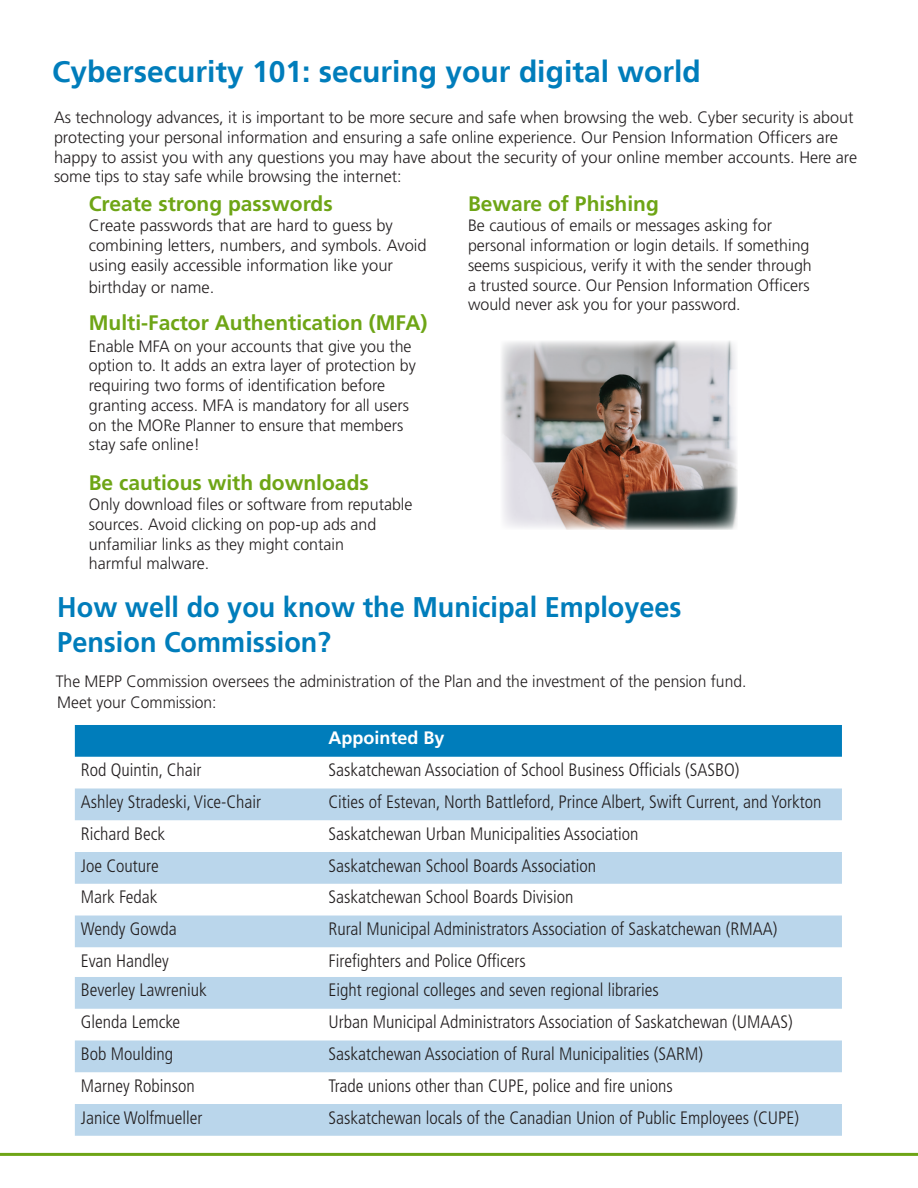
<style>
.page{position:relative;width:918px;height:1188px;background:#fff}
.page>*{position:absolute;margin:0;border:0;box-sizing:border-box;transform-origin:0 0}
.t1{font:700 30px "Frutiger LT";color:#007dbb}
.t2{font:700 28.5px "Frutiger LT Std";color:#007dbb;scale:.95 1}
.t3{font:700 21px "Frutiger LT Std";color:#6ea516}
.t4{font:300 condensed 18px "Frutiger LT Std";color:#231f20}
.t5{font:700 18px "Frutiger LT Std";color:#fff}
.t6{font:300 16.5px/19.8px "Frutiger LT Std";color:#231f20}
.t7{font:300 16.5px "Frutiger LT Std";color:#231f20;scale:.95 1}
</style>
<div class="page">
<hr style="left:0;top:1153px;width:918px;height:3px;background:#6ea516">
<img style="left:501px;top:341px;width:237px;height:189px">
<div style="left:75px;top:725px;width:767px;height:32px;background:#007dbb"></div>
<svg style="left:75px;top:788px;width:767px;height:348px;fill:#bad6eb"></svg>
<p class="t1" style="left:52px;top:54px;width:650px">Cybersecurity 101: securing your digital world</p>
<p class="t6" style="left:54px;top:108px;width:805px">As technology advances, it is important to be more secure and safe when browsing the web. Cyber security is about protecting your personal information and ensuring a safe online experience. Our Pension Information Officers are happy to assist you with any questions you may have about the security of your online member accounts. Here are some tips to stay safe while browsing the internet:</p>
<p class="t3" style="left:89px;top:192px;width:245px">Create strong passwords</p>
<p class="t6" style="left:89px;top:216px;width:340px">Create passwords that are hard to guess by combining letters, numbers, and symbols. Avoid using easily accessible information like your</p>
<p class="t6" style="left:89px;top:278px;width:127px">birthday or name.</p>
<p class="t3" style="left:89px;top:311px;width:340px">Multi-Factor Authentication (MFA)</p>
<p class="t6" style="left:89px;top:336px;width:328px">Enable MFA on your accounts that give you the option to. It adds an extra layer of protection by requiring two forms of identification before granting access. MFA is mandatory for all users on the MORe Planner to ensure that members stay safe online!</p>
<p class="t3" style="left:89px;top:470px;width:282px">Be cautious with downloads</p>
<p class="t6" style="left:89px;top:495px;width:325px">Only download files or software from reputable sources. Avoid clicking on pop-up ads and unfamiliar links as they might contain<br>harmful malware.</p>
<p class="t3" style="left:468px;top:192px;width:192px">Beware of Phishing</p>
<p class="t6" style="left:468px;top:216px;width:345px">Be cautious of emails or messages asking for personal information or login details. If something seems suspicious, verify it with the sender through a trusted source. Our Pension Information Officers would never ask you for your password.</p>
<p class="t2" style="left:57px;top:590px;width:659px">How well do you know the Municipal Employees</p>
<p class="t2" style="left:57px;top:626px;width:290px">Pension Commission?</p>
<p class="t7" style="left:56px;top:672px;width:729px">The MEPP Commission oversees the administration of the Plan and the investment of the pension fund.</p>
<p class="t7" style="left:57px;top:693px;width:169px">Meet your Commission:</p>
<p class="t5" style="left:329px;top:728px;width:118px">Appointed By</p>
<p class="t4" style="left:81px;top:760px;width:122px">Rod Quintin, Chair</p>
<p class="t4" style="left:329px;top:760px;width:413px">Saskatchewan Association of School Business Officials (SASBO)</p>
<p class="t4" style="left:81px;top:792px;width:182px">Ashley Stradeski, Vice-Chair</p>
<p class="t4" style="left:329px;top:792px;width:495px">Cities of Estevan, North Battleford, Prince Albert, Swift Current, and Yorkton</p>
<p class="t4" style="left:81px;top:823px;width:86px">Richard Beck</p>
<p class="t4" style="left:329px;top:823px;width:312px">Saskatchewan Urban Municipalities Association</p>
<p class="t4" style="left:81px;top:855px;width:80px">Joe Couture</p>
<p class="t4" style="left:329px;top:855px;width:269px">Saskatchewan School Boards Association</p>
<p class="t4" style="left:81px;top:887px;width:78px">Mark Fedak</p>
<p class="t4" style="left:329px;top:887px;width:247px">Saskatchewan School Boards Division</p>
<p class="t4" style="left:81px;top:919px;width:98px">Wendy Gowda</p>
<p class="t4" style="left:329px;top:919px;width:451px">Rural Municipal Administrators Association of Saskatchewan (RMAA)</p>
<p class="t4" style="left:81px;top:950px;width:90px">Evan Handley</p>
<p class="t4" style="left:329px;top:950px;width:199px">Firefighters and Police Officers</p>
<p class="t4" style="left:81px;top:980px;width:128px">Beverley Lawreniuk</p>
<p class="t4" style="left:329px;top:980px;width:332px">Eight regional colleges and seven regional libraries</p>
<p class="t4" style="left:81px;top:1012px;width:101px">Glenda Lemcke</p>
<p class="t4" style="left:329px;top:1012px;width:466px">Urban Municipal Administrators Association of Saskatchewan (UMAAS)</p>
<p class="t4" style="left:81px;top:1044px;width:94px">Bob Moulding</p>
<p class="t4" style="left:329px;top:1044px;width:376px">Saskatchewan Association of Rural Municipalities (SARM)</p>
<p class="t4" style="left:81px;top:1075px;width:116px">Marney Robinson</p>
<p class="t4" style="left:329px;top:1075px;width:346px">Trade unions other than CUPE, police and fire unions</p>
<p class="t4" style="left:81px;top:1107px;width:123px">Janice Wolfmueller</p>
<p class="t4" style="left:329px;top:1107px;width:472px">Saskatchewan locals of the Canadian Union of Public Employees (CUPE)</p>
</div>
